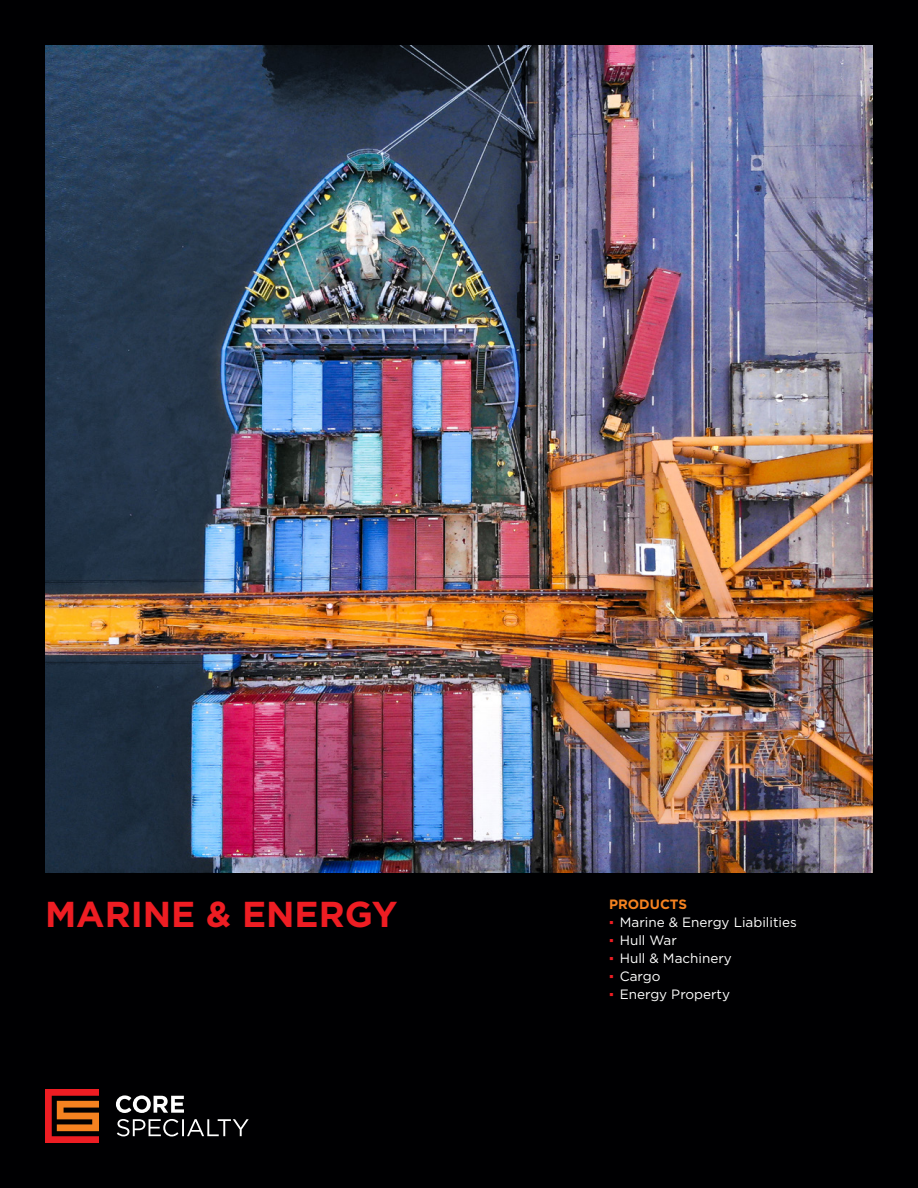
<style>
.page{position:relative;width:918px;height:1188px;background:#000002}
.page>*{position:absolute;margin:0;border:0;box-sizing:border-box;transform-origin:0 0}
.Headline_Bold_24_24{font:700 36px "Gotham";color:#ee1d23}
.t1{font:13.5px "Gotham";color:#fff}
.subhead_9_12{font:700 13.5px "Gotham";color:#f58220}
.s1{font-family:"Arial";color:#ee1d23}
</style>
<div class="page">
<img style="left:45px;top:45px;width:828px;height:828px">
<svg style="left:45px;top:1089px;width:54px;height:54px"></svg>
<svg style="left:116px;top:1095px;width:133px;height:41px"></svg>
<p class="Headline_Bold_24_24" style="left:45px;top:890px;width:354px">MARINE &amp; ENERGY</p>
<p class="subhead_9_12" style="left:609px;top:895px;width:80px">PRODUCTS</p>
<p class="t1" style="left:609px;top:915px;width:189px"><span class="s1">▪</span> Marine &amp; Energy Liabilities</p>
<p class="t1" style="left:609px;top:933px;width:69px"><span class="s1">▪</span> Hull War</p>
<p class="t1" style="left:609px;top:951px;width:124px"><span class="s1">▪</span> Hull &amp; Machinery</p>
<p class="t1" style="left:609px;top:969px;width:53px"><span class="s1">▪</span> Cargo</p>
<p class="t1" style="left:609px;top:987px;width:123px"><span class="s1">▪</span> Energy Property</p>
</div>
